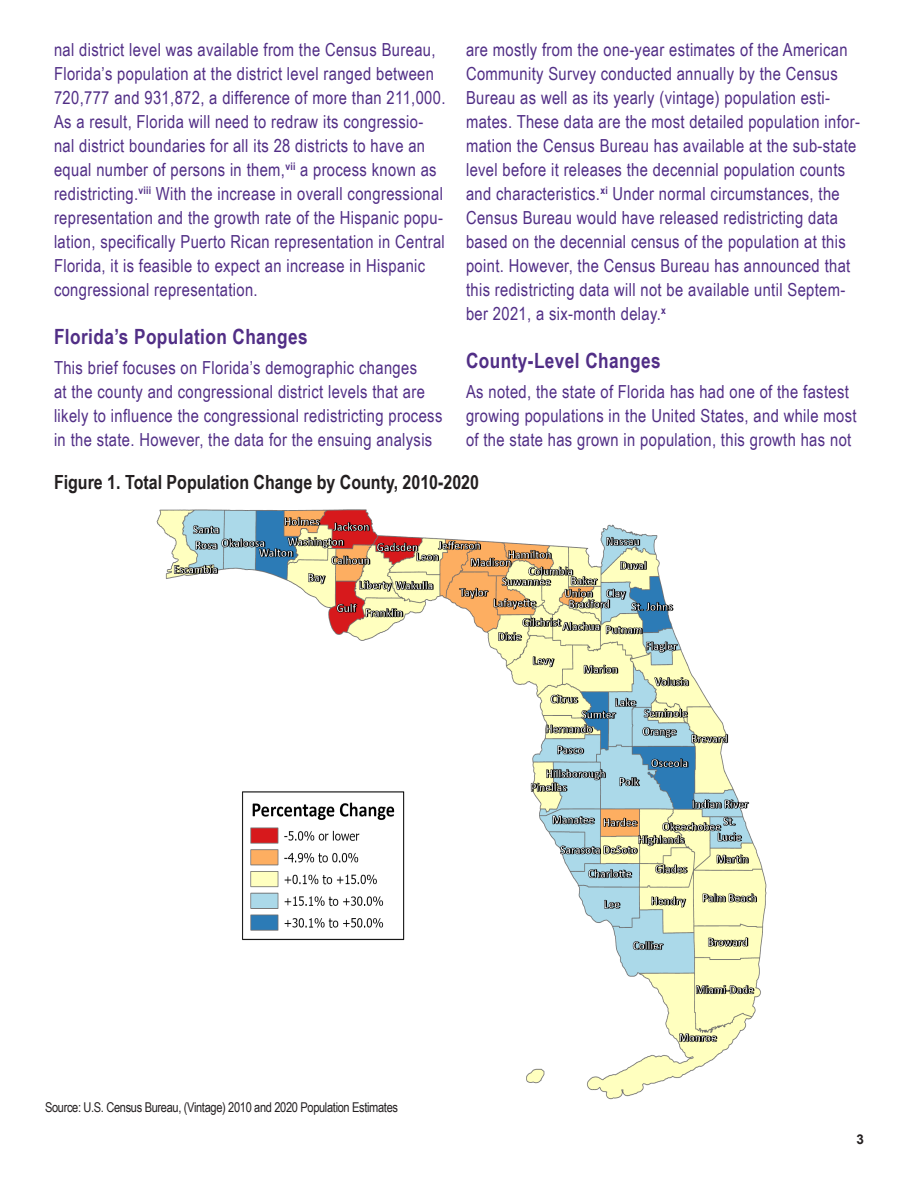
<style>
.page{position:relative;width:918px;height:1188px;background:#fff}
.page>*{position:absolute;margin:0;border:0;box-sizing:border-box;transform-origin:0 0}
.List_Paragraph{font:700 21px "Arial Narrow";letter-spacing:.02em;color:#512e86}
.t1{font:700 19.5px "Arial Narrow";color:#231f20}
.List_Paragraph-2{font:18px/24px "Arial Narrow";letter-spacing:.02em;color:#512e86}
.t2{font:13.5px "Arial Narrow";letter-spacing:-.025em;color:#231f20}
.t3{font:700 13.5px "Arial";color:#231f20}
</style>
<div class="page">
<img style="left:156px;top:509px;width:611px;height:591px">
<p class="List_Paragraph-2" style="left:54px;top:37px;width:393px">nal district level was available from the Census Bureau, Florida’s population at the district level ranged between 720,777 and 931,872, a difference of more than 211,000.<br>As a result, Florida will need to redraw its congressio&shy;nal district boundaries for all its 28 districts to have an equal number of persons in them,<sup>vii</sup> a process known as redistricting.<sup>viii</sup> With the increase in overall congressional representation and the growth rate of the Hispanic popu&shy;lation, specifically Puerto Rican representation in Central Florida, it is feasible to expect an increase in Hispanic congressional representation.</p>
<p class="List_Paragraph" style="left:54px;top:320px;width:255px">Florida’s Population Changes</p>
<p class="List_Paragraph-2" style="left:54px;top:355px;width:390px">This brief focuses on Florida’s demographic changes<br>at the county and congressional district levels that are likely to influence the congressional redistricting process in the state. However, the data for the ensuing analysis</p>
<p class="List_Paragraph-2" style="left:466px;top:37px;width:396px">are mostly from the one-year estimates of the American Community Survey conducted annually by the Census Bureau as well as its yearly (vintage) population esti&shy;mates. These data are the most detailed population infor&shy;mation the Census Bureau has available at the sub-state level before it releases the decennial population counts and characteristics.<sup>xi</sup> Under normal circumstances, the Census Bureau would have released redistricting data based on the decennial census of the population at this point. However, the Census Bureau has announced that this redistricting data will not be available until Septem&shy;ber 2021, a six-month delay.<sup>x</sup></p>
<p class="List_Paragraph" style="left:466px;top:344px;width:196px">County-Level Changes</p>
<p class="List_Paragraph-2" style="left:466px;top:379px;width:392px">As noted, the state of Florida has had one of the fastest growing populations in the United States, and while most of the state has grown in population, this growth has not</p>
<p class="t1" style="left:54px;top:467px;width:427px">Figure 1. Total Population Change by County, 2010-2020</p>
<p class="t2" style="left:45px;top:1098px;width:355px">Source: U.S. Census Bureau, (Vintage) 2010 and 2020 Population Estimates</p>
<p class="t3" style="left:856px;top:1130px;width:9px">3</p>
</div>
